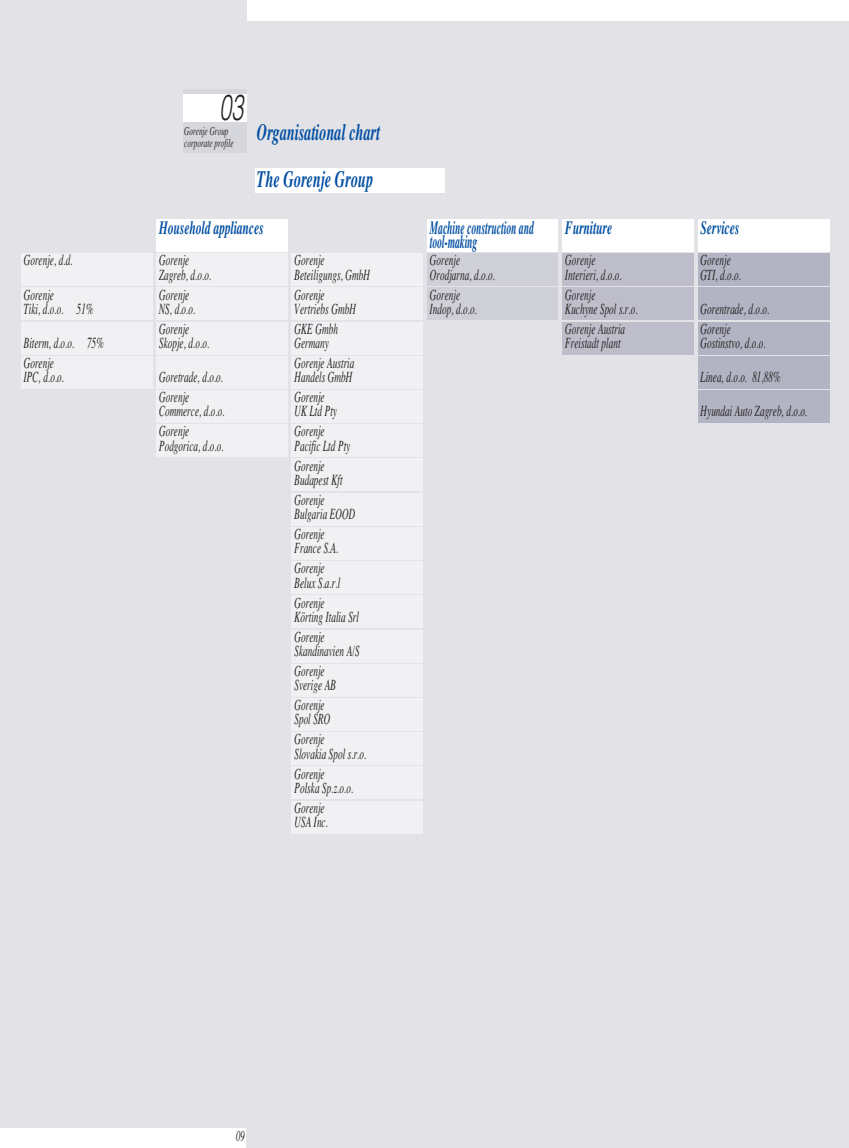
<style>
.page{position:relative;width:849px;height:1148px;background:#fff}
.page>*{position:absolute;margin:0;border:0;box-sizing:border-box;transform-origin:0 0}
.t1{font:36px "Helvetica Light Oblique Yu";color:#231f1f;scale:.6 1}
.t2{font:23.7px "Times Bold Italic Yu";color:#004ea2;scale:.6 1}
.t3{font:19.05px "Times Bold Italic Yu";color:#004ea2;scale:.6 1}
.t4{font:19.05px/13.5px "Times Bold Italic Yu";color:#004ea2;scale:.5 1}
.t5{font:15.45px/14.1px "Times Italic Yu";color:#231f1f;scale:.6 1}
.t6{font:15px "Times Italic Yu";color:#231f1f;scale:.6 1}
.t7{font:12px/12px "Times Italic Yu";color:#231f1f;scale:.6 1}
</style>
<div class="page">
<div style="left:0;top:0;width:247px;height:1127px;background:#e2e2e7"></div>
<div style="left:247px;top:21px;width:602px;height:1127px;background:#e2e2e7"></div>
<div style="left:183px;top:89px;width:64px;height:64px;background:#d6d6dd"></div>
<div style="left:183px;top:94px;width:64px;height:27px;background:#fff"></div>
<div style="left:21px;top:253px;width:131px;height:33px;background:#f1f1f3"></div>
<div style="left:21px;top:287px;width:131px;height:33px;background:#f1f1f3"></div>
<div style="left:21px;top:322px;width:131px;height:32px;background:#f1f1f3"></div>
<div style="left:21px;top:356px;width:131px;height:32px;background:#f1f1f3"></div>
<div style="left:157px;top:219px;width:131px;height:33px;background:#fff"></div>
<div style="left:157px;top:253px;width:131px;height:33px;background:#f1f1f3"></div>
<div style="left:157px;top:287px;width:131px;height:33px;background:#f1f1f3"></div>
<div style="left:157px;top:322px;width:131px;height:32px;background:#f1f1f3"></div>
<div style="left:157px;top:356px;width:131px;height:32px;background:#f1f1f3"></div>
<div style="left:157px;top:390px;width:131px;height:33px;background:#f1f1f3"></div>
<div style="left:157px;top:424px;width:131px;height:33px;background:#f1f1f3"></div>
<div style="left:255px;top:168px;width:189px;height:25px;background:#fff"></div>
<div style="left:292px;top:253px;width:131px;height:33px;background:#f1f1f3"></div>
<div style="left:292px;top:287px;width:131px;height:33px;background:#f1f1f3"></div>
<div style="left:292px;top:322px;width:131px;height:32px;background:#f1f1f3"></div>
<div style="left:292px;top:356px;width:131px;height:32px;background:#f1f1f3"></div>
<div style="left:292px;top:390px;width:131px;height:33px;background:#f1f1f3"></div>
<div style="left:292px;top:424px;width:131px;height:33px;background:#f1f1f3"></div>
<div style="left:292px;top:458px;width:131px;height:33px;background:#f1f1f3"></div>
<div style="left:292px;top:493px;width:131px;height:32px;background:#f1f1f3"></div>
<div style="left:292px;top:527px;width:131px;height:33px;background:#f1f1f3"></div>
<div style="left:292px;top:561px;width:131px;height:33px;background:#f1f1f3"></div>
<div style="left:292px;top:595px;width:131px;height:33px;background:#f1f1f3"></div>
<div style="left:292px;top:629px;width:131px;height:33px;background:#f1f1f3"></div>
<div style="left:292px;top:664px;width:131px;height:32px;background:#f1f1f3"></div>
<div style="left:292px;top:698px;width:131px;height:33px;background:#f1f1f3"></div>
<div style="left:292px;top:732px;width:131px;height:33px;background:#f1f1f3"></div>
<div style="left:292px;top:766px;width:131px;height:33px;background:#f1f1f3"></div>
<div style="left:292px;top:800px;width:131px;height:33px;background:#f1f1f3"></div>
<div style="left:427px;top:219px;width:131px;height:33px;background:#fff"></div>
<div style="left:427px;top:253px;width:131px;height:33px;background:#cecfd7"></div>
<div style="left:427px;top:287px;width:131px;height:33px;background:#cecfd7"></div>
<div style="left:563px;top:219px;width:131px;height:33px;background:#fff"></div>
<div style="left:563px;top:253px;width:131px;height:33px;background:#bebecb"></div>
<div style="left:563px;top:287px;width:131px;height:33px;background:#bebecb"></div>
<div style="left:563px;top:322px;width:131px;height:32px;background:#bebecb"></div>
<div style="left:698px;top:219px;width:131px;height:33px;background:#fff"></div>
<div style="left:698px;top:253px;width:131px;height:33px;background:#b2b4c3"></div>
<div style="left:698px;top:287px;width:131px;height:33px;background:#b2b4c3"></div>
<div style="left:698px;top:322px;width:131px;height:32px;background:#b2b4c3"></div>
<div style="left:698px;top:356px;width:131px;height:32px;background:#b2b4c3"></div>
<div style="left:698px;top:390px;width:131px;height:33px;background:#b2b4c3"></div>
<p class="t5" style="left:24px;top:255px;width:83px">Gorenje, d.d.</p>
<p class="t5" style="left:24px;top:289px;width:118px">Gorenje<br>Tiki, d.o.o. 51%</p>
<p class="t5" style="left:24px;top:334px;width:136px;line-height:20.1px">Biterm, d.o.o. 75%<br>Gorenje</p>
<p class="t5" style="left:24px;top:372px;width:69px">IPC, d.o.o.</p>
<h1 class="t1" style="left:219px;top:94px;width:42px">03</h1>
<p class="t7" style="left:184px;top:126px;width:84px">Gorenje Group corporate profile</p>
<h2 class="t2" style="left:257px;top:123px;width:207px">Organisational chart</h2>
<h2 class="t2" style="left:257px;top:170px;width:195px">The Gorenje Group</h2>
<p class="t3" style="left:159px;top:220px;width:176px">Household appliances</p>
<p class="t5" style="left:159px;top:255px;width:89px">Gorenje<br>Zagreb, d.o.o.</p>
<p class="t5" style="left:159px;top:289px;width:62px">Gorenje<br>NS, d.o.o.</p>
<p class="t5" style="left:159px;top:323px;width:85px">Gorenje<br>Skopje, d.o.o.</p>
<p class="t5" style="left:159px;top:369px;width:108px;line-height:20.1px">Goretrade, d.o.o.<br>Gorenje</p>
<p class="t5" style="left:159px;top:403px;width:111px;line-height:20.1px">Commerce, d.o.o.<br>Gorenje</p>
<p class="t5" style="left:159px;top:440px;width:109px">Podgorica, d.o.o.</p>
<p class="t5" style="left:294px;top:255px;width:128px">Gorenje<br>Beteiligungs, GmbH</p>
<p class="t5" style="left:294px;top:289px;width:104px">Gorenje<br>Vertriebs GmbH</p>
<p class="t5" style="left:294px;top:323px;width:74px">GKE Gmbh<br>Germany</p>
<p class="t5" style="left:294px;top:357px;width:102px">Gorenje Austria<br>Handels GmbH</p>
<p class="t5" style="left:294px;top:392px;width:72px">Gorenje<br>UK Ltd Pty</p>
<p class="t5" style="left:294px;top:426px;width:95px">Gorenje<br>Pacific Ltd Pty</p>
<p class="t5" style="left:294px;top:460px;width:82px">Gorenje<br>Budapest Kft</p>
<p class="t5" style="left:294px;top:494px;width:103px">Gorenje<br>Bulgaria EOOD</p>
<p class="t5" style="left:294px;top:528px;width:75px">Gorenje<br>France S.A.</p>
<p class="t5" style="left:294px;top:563px;width:78px">Gorenje<br>Belux S.a.r.l</p>
<p class="t5" style="left:294px;top:597px;width:109px">Gorenje<br>Körting Italia Srl</p>
<p class="t5" style="left:294px;top:631px;width:110px">Gorenje<br>Skandinavien A/S</p>
<p class="t5" style="left:294px;top:665px;width:71px">Gorenje<br>Sverige AB</p>
<p class="t5" style="left:294px;top:699px;width:61px">Gorenje<br>Spol SRO</p>
<p class="t5" style="left:294px;top:734px;width:122px">Gorenje<br>Slovakia Spol s.r.o.</p>
<p class="t5" style="left:294px;top:768px;width:100px">Gorenje<br>Polska Sp.z.o.o.</p>
<p class="t5" style="left:294px;top:802px;width:57px">Gorenje<br>USA Inc.</p>
<p class="t4" style="left:430px;top:223px;width:209px">Machine construction and tool-making</p>
<p class="t5" style="left:430px;top:255px;width:110px">Gorenje<br>Orodjarna, d.o.o.</p>
<p class="t5" style="left:430px;top:289px;width:80px">Gorenje<br>Indop, d.o.o.</p>
<p class="t3" style="left:565px;top:220px;width:80px">Furniture</p>
<p class="t5" style="left:565px;top:255px;width:96px">Gorenje<br>Interieri, d.o.o.</p>
<p class="t5" style="left:565px;top:289px;width:122px">Gorenje<br>Kuchyne Spol s.r.o.</p>
<p class="t5" style="left:565px;top:323px;width:102px">Gorenje Austria<br>Freistadt plant</p>
<p class="t3" style="left:701px;top:220px;width:66px">Services</p>
<p class="t5" style="left:701px;top:255px;width:69px">Gorenje<br>GTI, d.o.o.</p>
<p class="t5" style="left:701px;top:300px;width:116px;line-height:20.1px">Gorentrade, d.o.o.<br>Gorenje</p>
<p class="t5" style="left:701px;top:337px;width:110px">Gostinstvo, d.o.o.</p>
<p class="t5" style="left:701px;top:372px;width:135px">Linea, d.o.o. 81,88%</p>
<p class="t5" style="left:701px;top:406px;width:179px">Hyundai Auto Zagreb, d.o.o.</p>
<p class="t6" style="left:236px;top:1130px;width:16px">09</p>
</div>
